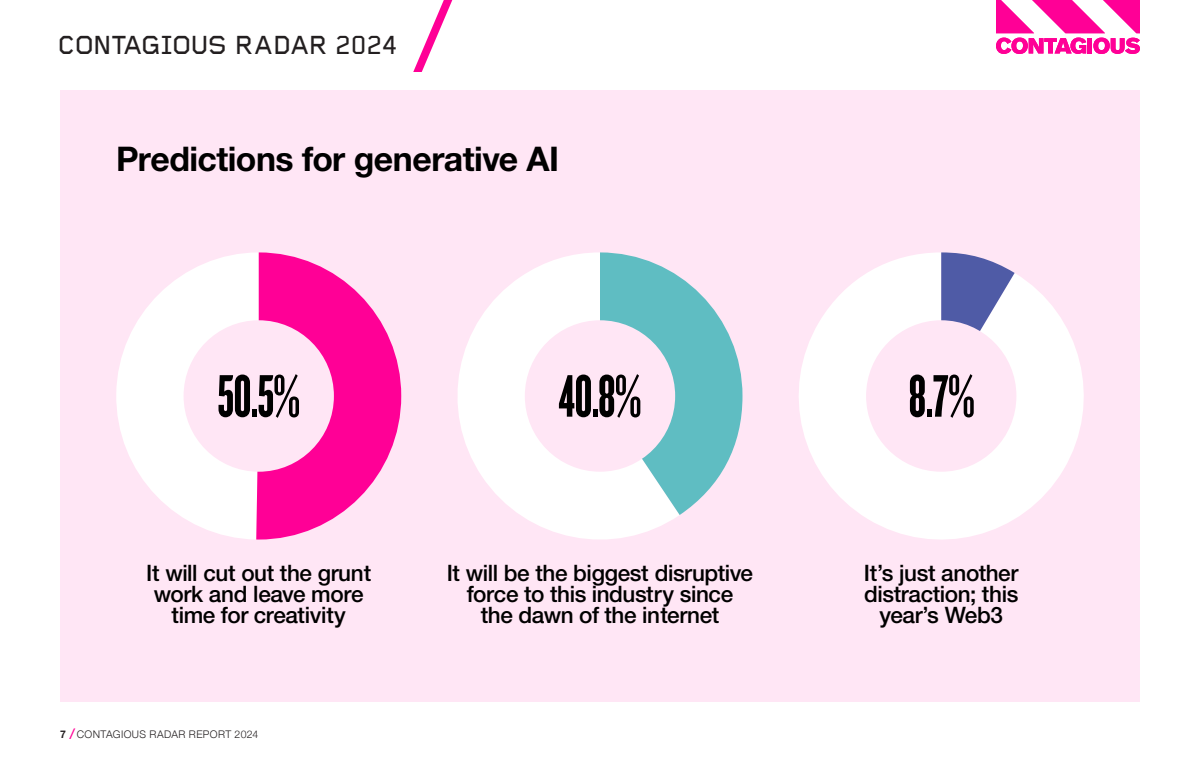
<style>
.page{position:relative;width:1200px;height:765px;background:#fff}
.page>*{position:absolute;margin:0;border:0;box-sizing:border-box;transform-origin:0 0}
.t1{font:62.4px "Knockout 67 Full Bantamwt";color:#000}
.t2{font:700 34.05px "Helvetica Neue";letter-spacing:-.015em;color:#000}
.t3{font:500 27px "Foundry Gridnik";letter-spacing:-.03em;color:#231f20}
.t4{font:500 22.65px/21px "Helvetica Neue";letter-spacing:-.02em;color:#000;text-align:center}
.t5{font:300 10.5px "Helvetica Neue";letter-spacing:.04em;color:#231f20}
.s1{font-weight:700}
.s2{font-family:"Foundry Gridnik";font-weight:700;font-size:12.75px;color:#ff0096}
</style>
<div class="page">
<svg style="left:413px;top:0;width:39px;height:72px"></svg>
<svg style="left:996px;top:0;width:144px;height:54px"></svg>
<div style="left:60px;top:90px;width:1080px;height:612px;background:#ffe6f5"></div>
<svg style="left:799px;top:252px;width:285px;height:288px;fill:#fff"></svg>
<svg style="left:941px;top:252px;width:74px;height:129px;background:#8d92c4"></svg>
<svg style="left:458px;top:252px;width:221px;height:288px;fill:#fff"></svg>
<svg style="left:600px;top:252px;width:142px;height:263px;fill:#5fbdc2"></svg>
<svg style="left:116px;top:252px;width:140px;height:288px;fill:#fff"></svg>
<svg style="left:256px;top:252px;width:145px;height:288px;fill:#ff0096"></svg>
<div style="left:184px;top:320px;width:150px;height:152px;background:#ffe6f5;border-radius:50%"></div>
<div style="left:866px;top:320px;width:150px;height:152px;background:#ffe6f5;border-radius:50%"></div>
<div style="left:525px;top:320px;width:150px;height:152px;background:#ffe6f5;border-radius:50%"></div>
<p class="t3" style="left:58px;top:30px;width:342px">CONTAGIOUS RADAR 2024</p>
<p class="t2" style="left:116px;top:132px;width:444px">Predictions for generative AI</p>
<p class="t1" style="left:217px;top:359px;width:85px">50.5%</p>
<p class="t1" style="left:558px;top:359px;width:85px">40.8%</p>
<p class="t1" style="left:908px;top:359px;width:68px">8.7%</p>
<p class="t4" style="left:146px;top:561px;width:226px">It will cut out the grunt work and leave more time for creativity</p>
<p class="t4" style="left:447px;top:561px;width:308px">It will be the biggest disruptive force to this industry since<br>the dawn of the internet</p>
<p class="t4" style="left:864px;top:561px;width:156px">It’s just another distraction; this year’s Web3</p>
<p class="t5" style="left:60px;top:726px;width:200px"><span class="s1">7</span> <span class="s2">/</span>CONTAGIOUS RADAR REPORT 2024</p>
</div>
